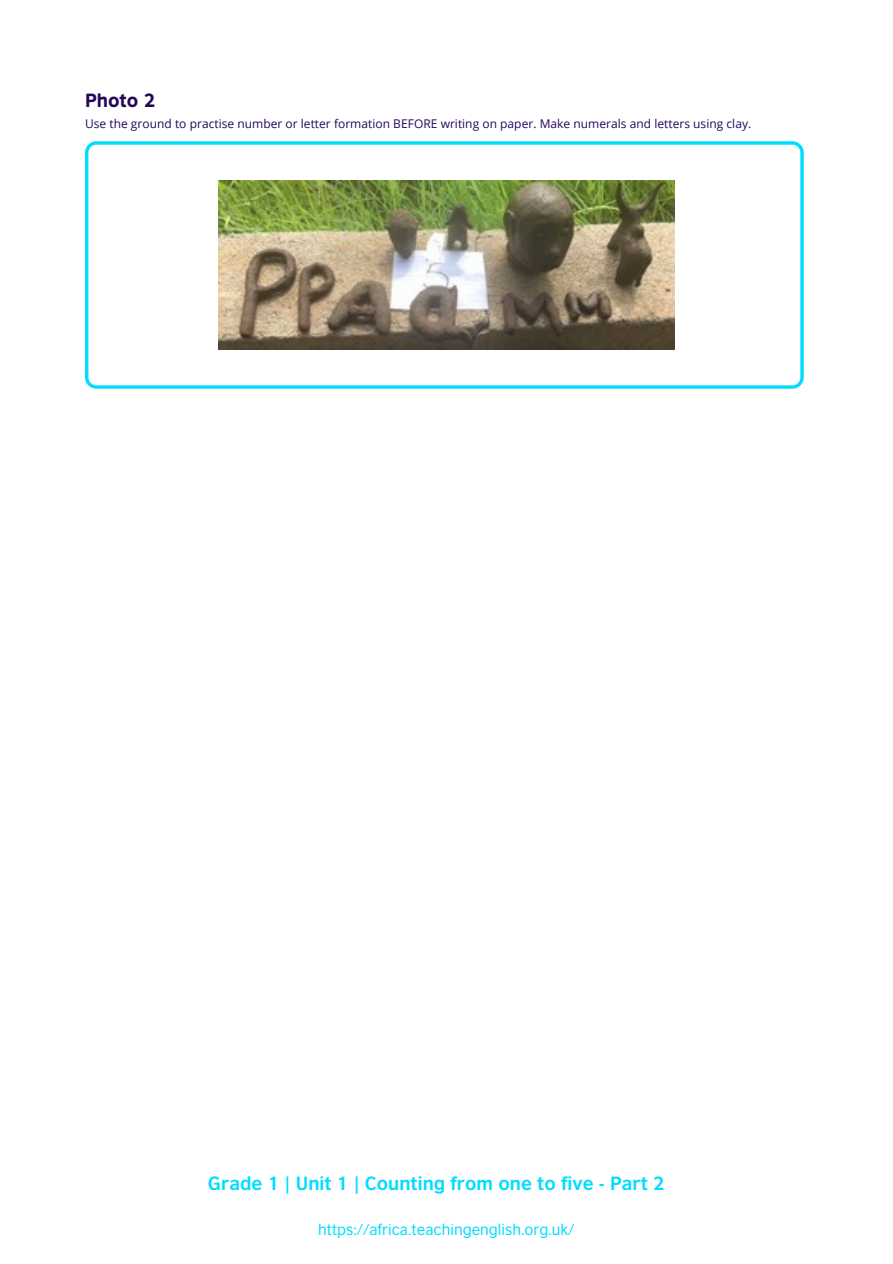
<style>
.page{position:relative;width:893px;height:1264px;background:#fff}
.page>*{position:absolute;margin:0;border:0;box-sizing:border-box;transform-origin:0 0}
.t1{font:700 18px "British Council Sans";color:#00dcff}
.t2{font:18px "British Council Sans Headline";color:#23085a}
.t3{font:15px "British Council Sans";color:#00dcff}
.t4{font:12px "Open Sans";color:#23085a}
</style>
<div class="page">
<svg style="left:85px;top:141px;width:718px;height:248px"></svg>
<img style="left:219px;top:181px;width:455px;height:168px">
<h1 class="t2" style="left:85px;top:88px;width:72px">Photo 2</h1>
<p class="t4" style="left:85px;top:116px;width:667px">Use the ground to practise number or letter formation BEFORE writing on paper. Make numerals and letters using clay.</p>
<h1 class="t1" style="left:208px;top:1171px;width:458px">Grade 1 | Unit 1 | Counting from one to five - Part 2</h1>
<p class="t3" style="left:318px;top:1219px;width:258px">https://africa.teachingenglish.org.uk/</p>
</div>
